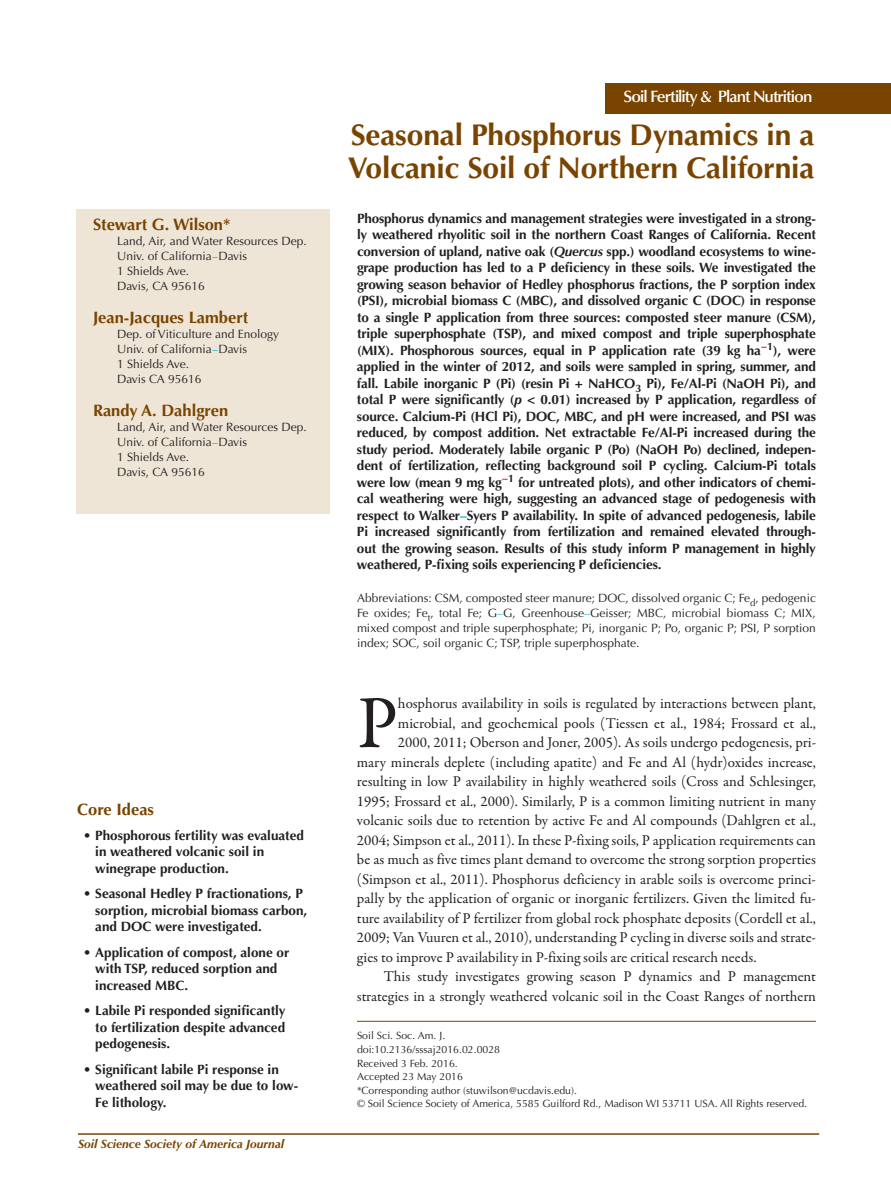
<style>
.page{position:relative;width:891px;height:1188px;background:#fff}
.page>*{position:absolute;margin:0;border:0;box-sizing:border-box;transform-origin:0 0}
.t1{font:75.15px "Garamond Premr Pro";color:#231f20}
.t2{font:700 30px/33px "Optima LT Std";letter-spacing:-.005em;color:#794400}
.t3{font:700 16.5px "Optima LT Std";color:#794400}
.t4{font:600 16.5px "Optima LT Std";letter-spacing:-.06em;color:#fff}
.t5{font:15px "Garamond Premr Pro";color:#231f20}
.t6{font:700 13.5px/16.5px "Optima LT Std";color:#231f20}
.t7{font:12px/15px "Optima LT Std";color:#231f20}
.t8{font:italic 700 12px "Optima LT Std";color:#794400}
.t9{font:10.5px/13.5px "Optima LT Std";color:#231f20}
.s1{font-family:"Garamond Premr Pro";color:#00b3ce}
.s2{font-style:italic}
.s3{color:#00b3ce}
</style>
<div class="page">
<hr style="left:78px;top:1133px;width:741px;height:2px;background:#794400">
<hr style="left:357px;top:1021px;width:459px;height:1px;background:#794400">
<div style="left:605px;top:83px;width:286px;height:30px;background:#794400"></div>
<div style="left:76px;top:209px;width:254px;height:304px;background:#efe5d7"></div>
<p class="t3" style="left:93px;top:215px;width:139px">Stewart G. Wilson*</p>
<p class="t7" style="left:117px;top:233px;width:191px">Land, Air, and Water Resources Dep.<br>Univ. of California<span class="s1">–</span>Davis<br>1 Shields Ave.<br>Davis, CA 95616</p>
<p class="t3" style="left:93px;top:308px;width:157px">Jean-Jacques Lambert</p>
<p class="t7" style="left:117px;top:326px;width:164px">Dep. of Viticulture and Enology<br>Univ. of California<span class="s1">–</span>Davis<br>1 Shields Ave.<br>Davis CA 95616</p>
<p class="t3" style="left:93px;top:401px;width:137px">Randy A. Dahlgren</p>
<p class="t7" style="left:117px;top:419px;width:191px">Land, Air, and Water Resources Dep.<br>Univ. of California<span class="s1">–</span>Davis<br>1 Shields Ave.<br>Davis, CA 95616</p>
<p class="t3" style="left:77px;top:799px;width:78px">Core Ideas</p>
<p class="t6" style="left:95px;top:827px;width:210px;text-indent:-12px">• Phosphorous fertility was evaluated in weathered volcanic soil in winegrape production.</p>
<p class="t6" style="left:95px;top:886px;width:214px;text-indent:-12px">• Seasonal Hedley P fractionations, P sorption, microbial biomass carbon, and DOC were investigated.</p>
<p class="t6" style="left:95px;top:944px;width:196px;text-indent:-12px">• Application of compost, alone or with TSP, reduced sorption and increased MBC.</p>
<p class="t6" style="left:95px;top:1003px;width:192px;text-align:justify;text-indent:-12px">• Labile Pi responded significantly to fertilization despite advanced pedogenesis.</p>
<p class="t6" style="left:95px;top:1061px;width:205px;text-indent:-12px">• Significant labile Pi response in weathered soil may be due to low-<br>Fe lithology.</p>
<p class="t8" style="left:78px;top:1137px;width:208px">Soil Science Society of America Journal</p>
<p class="t4" style="left:623px;top:87px;width:190px">Soil Fertility &amp; Plant Nutrition</p>
<h2 class="t2" style="left:348px;top:119px;width:468px">Seasonal Phosphorus Dynamics in a<br>Volcanic Soil of Northern California</h2>
<p class="t6" style="left:357px;top:210px;width:461px;text-align:justify">Phosphorus dynamics and management strategies were investigated in a strong&shy;ly weathered rhyolitic soil in the northern Coast Ranges of California. Recent conversion of upland, native oak (<span class="s2">Quercus</span> spp.) woodland ecosystems to wine&shy;grape production has led to a P deficiency in these soils. We investigated the growing season behavior of Hedley phosphorus fractions, the P sorption index (PSI), microbial biomass C (MBC), and dissolved organic C (DOC) in response to a single P application from three sources: composted steer manure (CSM), triple superphosphate (TSP), and mixed compost and triple superphosphate (MIX). Phosphorous sources, equal in P application rate (39 kg ha<sup>−</sup><sup>1</sup>), were applied in the winter of 2012, and soils were sampled in spring, summer, and fall. Labile inorganic P (Pi) (resin Pi + NaHCO<sub>3</sub> Pi), Fe/Al-Pi (NaOH Pi), and total P were significantly (<span class="s2">p</span> &lt; 0.01) increased by P application, regardless of source. Calcium-Pi (HCl Pi), DOC, MBC, and pH were increased, and PSI was reduced, by compost addition. Net extractable Fe/Al-Pi increased during the study period. Moderately labile organic P (Po) (NaOH Po) declined, indepen&shy;dent of fertilization, reflecting background soil P cycling. Calcium-Pi totals were low (mean 9 mg kg<sup>−</sup><sup>1</sup> for untreated plots), and other indicators of chemi&shy;cal weathering were high, suggesting an advanced stage of pedogenesis with respect to Walker<span class="s3">–</span>Syers P availability. In spite of advanced pedogenesis, labile Pi increased significantly from fertilization and remained elevated through&shy;out the growing season. Results of this study inform P management in highly weathered, P-fixing soils experiencing P deficiencies.</p>
<p class="t7" style="left:357px;top:591px;width:461px;text-align:justify">Abbreviations: CSM, composted steer manure; DOC, dissolved organic C; Fe<sub>d</sub>, pedogenic Fe oxides; Fe<sub>t</sub>, total Fe; G<span class="s3">–</span>G, Greenhouse<span class="s3">–</span>Geisser; MBC, microbial biomass C; MIX, mixed compost and triple superphosphate; Pi, inorganic P; Po, organic P; PSI, P sorption index; SOC, soil organic C; TSP, triple superphosphate.</p>
<h1 class="t1" style="left:357px;top:678px;width:42px">P</h1>
<p class="t5" style="left:398px;top:694px;width:420px">hosphorus availability in soils is regulated by interactions between plant,</p>
<p class="t5" style="left:398px;top:714px;width:420px">microbial, and geochemical pools (Tiessen et al., 1984; Frossard et al.,</p>
<p class="t5" style="left:398px;top:733px;width:420px">2000, 2011; Oberson and Joner, 2005). As soils undergo pedogenesis, pri-</p>
<p class="t5" style="left:357px;top:753px;width:460px">mary minerals deplete (including apatite) and Fe and Al (hydr)oxides increase,</p>
<p class="t5" style="left:357px;top:772px;width:461px">resulting in low P availability in highly weathered soils (Cross and Schlesinger,</p>
<p class="t5" style="left:357px;top:792px;width:460px">1995; Frossard et al., 2000). Similarly, P is a common limiting nutrient in many</p>
<p class="t5" style="left:357px;top:811px;width:460px">volcanic soils due to retention by active Fe and Al compounds (Dahlgren et al.,</p>
<p class="t5" style="left:357px;top:831px;width:460px">2004; Simpson et al., 2011). In these P-fixing soils, P application requirements can</p>
<p class="t5" style="left:357px;top:850px;width:460px">be as much as five times plant demand to overcome the strong sorption properties</p>
<p class="t5" style="left:357px;top:870px;width:461px">(Simpson et al., 2011). Phosphorus deficiency in arable soils is overcome princi-</p>
<p class="t5" style="left:357px;top:889px;width:461px">pally by the application of organic or inorganic fertilizers. Given the limited fu-</p>
<p class="t5" style="left:357px;top:909px;width:460px">ture availability of P fertilizer from global rock phosphate deposits (Cordell et al.,</p>
<p class="t5" style="left:357px;top:928px;width:461px">2009; Van Vuuren et al., 2010), understanding P cycling in diverse soils and strate-</p>
<p class="t5" style="left:357px;top:948px;width:401px">gies to improve P availability in P-fixing soils are critical research needs.</p>
<p class="t5" style="left:384px;top:967px;width:434px">This study investigates growing season P dynamics and P management</p>
<p class="t5" style="left:357px;top:987px;width:461px">strategies in a strongly weathered volcanic soil in the Coast Ranges of northern</p>
<p class="t9" style="left:357px;top:1029px;width:452px">Soil Sci. Soc. Am. J.<br>doi:10.2136/sssaj2016.02.0028<br>Received 3 Feb. 2016.<br>Accepted 23 May 2016<br>*Corresponding author (stuwilson@ucdavis.edu).<br>© Soil Science Society of America, 5585 Guilford Rd., Madison WI 53711 USA. All Rights reserved.</p>
</div>
